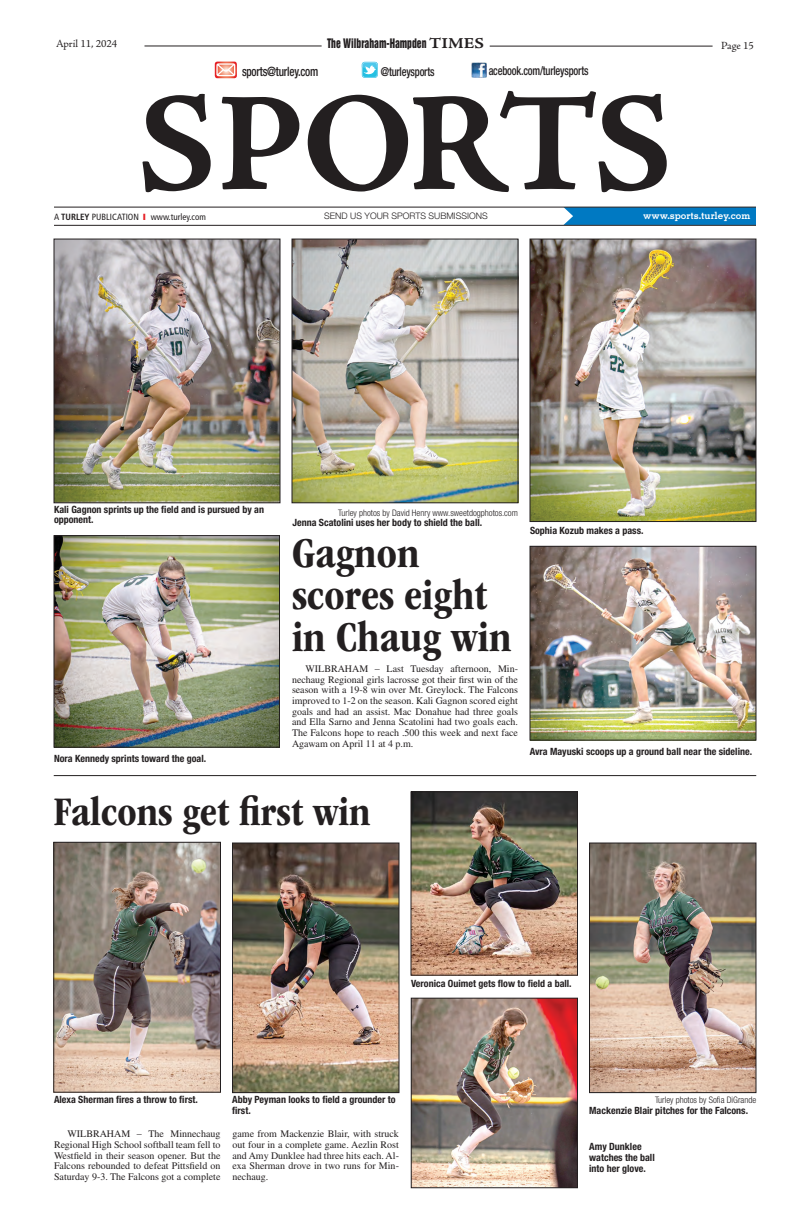
<style>
.page{position:relative;width:810px;height:1224px;background:#fff}
.page>*{position:absolute;margin:0;border:0;box-sizing:border-box;transform-origin:0 0}
.t1{font:139.5px "Adobe Jenson Pro Bold Capt";letter-spacing:-.04em;color:#231f20}
.times_-_headline{font:700 condensed 44px/42px "ITC Garamond Std";color:#231f20}
.times_-_headline-2{font:700 condensed 42px "ITC Garamond Std";color:#231f20}
.t2{font:500 condensed 12.9px "Helvetica Neue LT Std";letter-spacing:-.02em;color:#231f20;scale:.86 1}
.t3{font:500 condensed 12.3px "Helvetica Neue LT Std";letter-spacing:-.02em;color:#231f20;scale:.85 1}
.t4{font:12px "Helvetica Inserat LT Std";color:#231f20;scale:.8 1}
.t5{font:11px "Adobe Jenson Pro";color:#231f20}
.times_-_body_text{font:10px/10.7px "Times LT Std";color:#231f20;text-align:justify}
.times_-_cutline{font:700 condensed 10px/10.7px "Helvetica Neue LT Std";color:#231f20}
.t6{font:700 10px "Memphis LT Std";color:#fff}
.times_-_cutline-2{font:300 condensed 9px "Helvetica Neue LT Std";color:#231f20}
.t7{font:condensed 9px "Frutiger LT Std";color:#231f20}
.t8{font:300 9px "Helvetica Neue LT Std";color:#231f20}
.s1{font-family:"Adobe Jenson Pro Bold Capt";font-size:15px}
.s2{color:#e61e25}
.s3{font-weight:700}
</style>
<div class="page">
<hr style="left:145px;top:46px;width:177px;height:1px;background:#231f20">
<hr style="left:490px;top:46px;width:223px;height:1px;background:#231f20">
<img style="left:471px;top:63px;width:16px;height:14px">
<svg style="left:362px;top:62px;width:16px;height:16px"></svg>
<svg style="left:362px;top:62px;width:16px;height:15px"></svg>
<svg style="left:564px;top:208px;width:192px;height:17px;background:#067bc1"></svg>
<hr style="left:54px;top:207px;width:702px;height:1px;background:#231f20">
<hr style="left:54px;top:225px;width:702px;height:1px;background:#231f20">
<svg style="left:215px;top:62px;width:22px;height:16px"></svg>
<img style="left:56px;top:241px;width:222px;height:260px">
<div style="left:54px;top:239px;width:226px;height:264px;border:1px solid #231f20"></div>
<img style="left:294px;top:241px;width:222px;height:260px">
<div style="left:292px;top:239px;width:226px;height:264px;border:1px solid #231f20"></div>
<img style="left:532px;top:241px;width:222px;height:279px">
<div style="left:530px;top:239px;width:226px;height:283px;border:1px solid #231f20"></div>
<img style="left:532px;top:548px;width:222px;height:190px">
<div style="left:530px;top:546px;width:226px;height:194px;border:1px solid #231f20"></div>
<img style="left:56px;top:537px;width:222px;height:208px">
<div style="left:54px;top:535px;width:226px;height:212px;border:1px solid #231f20"></div>
<img style="left:591px;top:845px;width:163px;height:246px">
<div style="left:589px;top:843px;width:167px;height:250px;border:1px solid #231f20"></div>
<img style="left:234px;top:845px;width:163px;height:246px">
<div style="left:232px;top:843px;width:167px;height:250px;border:1px solid #231f20"></div>
<img style="left:413px;top:794px;width:163px;height:179px">
<div style="left:411px;top:792px;width:167px;height:183px;border:1px solid #231f20"></div>
<img style="left:56px;top:844px;width:163px;height:246px">
<div style="left:54px;top:842px;width:167px;height:250px;border:1px solid #231f20"></div>
<img style="left:413px;top:1000px;width:163px;height:186px">
<div style="left:411px;top:998px;width:167px;height:190px;border:1px solid #231f20"></div>
<hr style="left:54px;top:775px;width:702px;height:1px;background:#231f20">
<p class="t5" style="left:56px;top:38px;width:63px">April 11, 2024</p>
<p class="t4" style="left:327px;top:37px;width:198px">The Wilbraham-Hampden <span class="s1">TIMES</span></p>
<p class="t5" style="left:721px;top:40px;width:34px">Page 15</p>
<p class="t2" style="left:242px;top:64px;width:90px">sports@turley.com</p>
<p class="t3" style="left:381px;top:64px;width:65px">@turleysports</p>
<p class="t3" style="left:489px;top:64px;width:119px">acebook.com/turleysports</p>
<p class="t1" style="left:137px;top:62px;width:537px">SPORTS</p>
<p class="t7" style="left:143px;top:211px;width:64px"><span class="s2">❙</span> www.turley.com</p>
<p class="t8" style="left:324px;top:211px;width:165px">SEND US YOUR SPORTS SUBMISSIONS</p>
<p class="t6" style="left:643px;top:209px;width:109px">www.sports.turley.com</p>
<p class="t7" style="left:54px;top:211px;width:86px">A <span class="s3">TURLEY</span> PUBLICATION</p>
<p class="times_-_cutline" style="left:54px;top:504px;width:212px">Kali Gagnon sprints up the field and is pursued by an opponent.</p>
<p class="times_-_cutline-2" style="left:338px;top:507px;width:181px">Turley photos by David Henry www.sweetdogphotos.com</p>
<p class="times_-_cutline" style="left:293px;top:517px;width:191px">Jenna Scatolini uses her body to shield the ball.</p>
<p class="times_-_cutline" style="left:54px;top:753px;width:154px">Nora Kennedy sprints toward the goal.</p>
<p class="times_-_headline" style="left:292px;top:532px;width:221px">Gagnon scores eight in Chaug win</p>
<p class="times_-_body_text" style="left:292px;top:663px;width:228px;text-indent:14px">WILBRAHAM – Last Tuesday afternoon, Min&shy;nechaug Regional girls lacrosse got their first win of the season with a 19-8 win over Mt. Greylock. The Falcons improved to 1-2 on the season. Kali Gagnon scored eight goals and had an assist. Mac Donahue had three goals and Ella Sarno and Jenna Scatolini had two goals each.<br>The Falcons hope to reach .500 this week and next face Agawam on April 11 at 4 p.m.</p>
<p class="times_-_cutline" style="left:530px;top:525px;width:115px">Sophia Kozub makes a pass.</p>
<p class="times_-_cutline" style="left:530px;top:746px;width:224px">Avra Mayuski scoops up a ground ball near the sideline.</p>
<p class="times_-_headline-2" style="left:54px;top:789px;width:319px">Falcons get first win</p>
<p class="times_-_cutline" style="left:411px;top:978px;width:162px">Veronica Ouimet gets flow to field a ball.</p>
<p class="times_-_cutline" style="left:54px;top:1094px;width:145px">Alexa Sherman fires a throw to first.</p>
<p class="times_-_cutline" style="left:232px;top:1094px;width:165px">Abby Peyman looks to field a grounder to first.</p>
<p class="times_-_body_text" style="left:54px;top:1128px;width:168px;text-indent:14px">WILBRAHAM – The Minnechaug Regional High School softball team fell to Westfield in their season opener. But the Falcons rebounded to defeat Pittsfield on Saturday 9-3. The Falcons got a complete</p>
<p class="times_-_body_text" style="left:233px;top:1128px;width:168px">game from Mackenzie Blair, with struck out four in a complete game. Aezlin Rost and Amy Dunklee had three hits each. Al&shy;exa Sherman drove in two runs for Min&shy;nechaug.</p>
<p class="times_-_cutline-2" style="left:655px;top:1095px;width:103px">Turley photos by Sofia DiGrande</p>
<p class="times_-_cutline" style="left:589px;top:1105px;width:160px">Mackenzie Blair pitches for the Falcons.</p>
<p class="times_-_cutline" style="left:589px;top:1141px;width:67px">Amy Dunklee watches the ball into her glove.</p>
</div>
